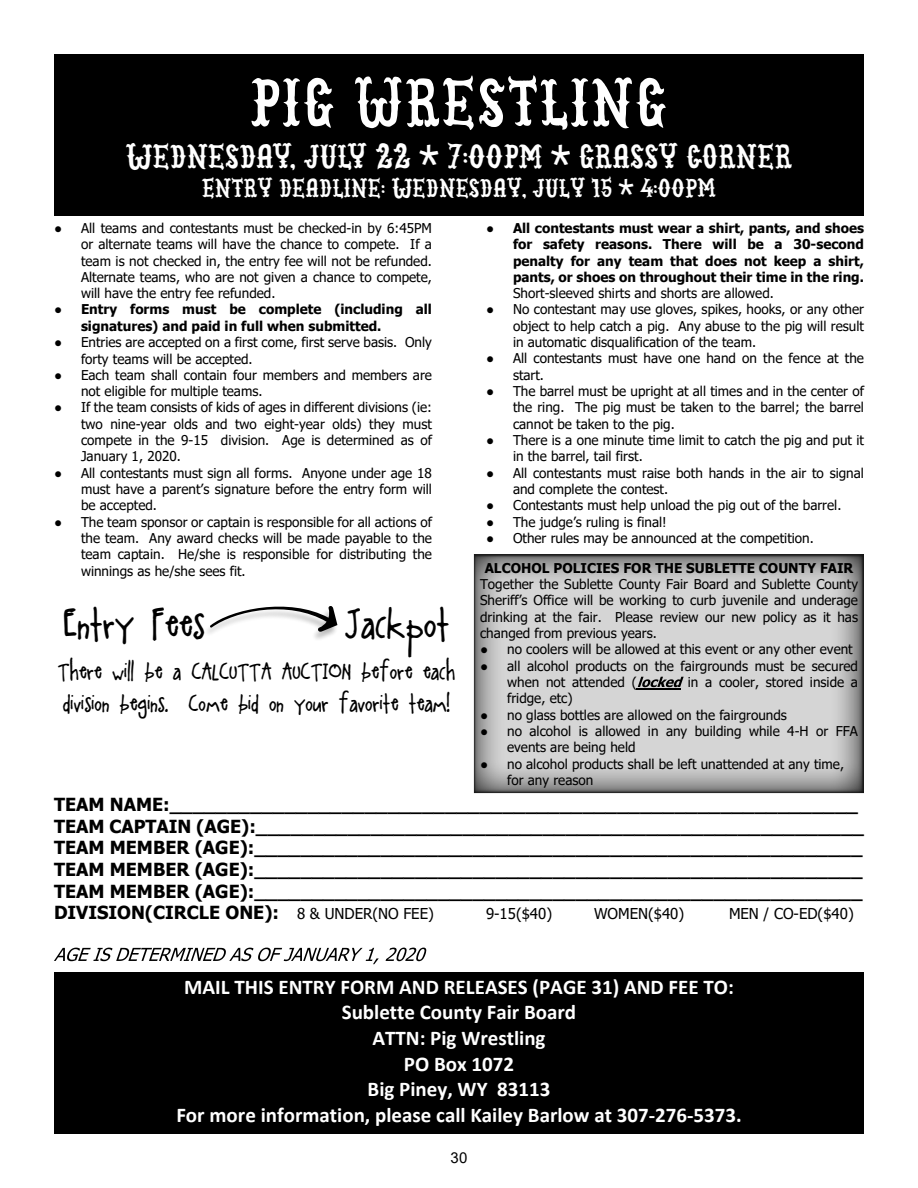
<style>
.page{position:relative;width:918px;height:1188px;background:#fff}
.page>*{position:absolute;margin:0;border:0;box-sizing:border-box;transform-origin:0 0}
.t1{font:36px "A Little Pot";color:#000}
.t2{font:27px "Cowboy Junk DEMO";color:#fff}
.t3{font:700 21px/25.7px "Calibri";color:#fff;text-align:center}
.t4{font:21px/32.8px "A Little Pot";color:#000}
.t5{font:21px "Cowboy Junk DEMO";color:#fff}
.t6{font:700 18px/21.8px "Tahoma";color:#000}
.t7{font:15px "Tahoma";color:#000}
.t8{font:15px "Arial";color:#000}
.t9{font:13.5px/16.4px "Tahoma";color:#000}
.t10{font:700 13.5px/16.4px "Tahoma";color:#000}
.s1{font-family:"Times New Roman"}
.s2{font-family:"Times New Roman";font-weight:400}
.s3{font-weight:400;font-size:15px}
</style>
<div class="page">
<img style="left:474px;top:554px;width:390px;height:239px">
<svg style="left:54px;top:948px;width:325px;height:16px"></svg>
<svg style="left:386px;top:948px;width:40px;height:13px"></svg>
<div style="left:54px;top:973px;width:810px;height:161px;background:#000"></div>
<div style="left:54px;top:54px;width:810px;height:162px;background:#000"></div>
<svg style="left:251px;top:78px;width:82px;height:50px"></svg>
<svg style="left:355px;top:75px;width:311px;height:55px"></svg>
<svg style="left:209px;top:606px;width:128px;height:26px"></svg>
<svg style="left:638px;top:677px;width:46px;height:10px"></svg>
<hr style="left:637px;top:688px;width:44px;height:1px;background:#000">
<h2 class="t2" style="left:126px;top:148px;width:668px">Wednesday, July 22 * 7:00PM * grassy corner</h2>
<h3 class="t5" style="left:202px;top:181px;width:516px">Entry deadline: Wednesday, July 15 * 4:00pm</h3>
<p class="t9" style="left:81px;top:221px;width:352px;text-align:justify;text-indent:-27px"><span class="s1">●</span> All teams and contestants must be checked-in by 6:45PM or alternate teams will have the chance to compete. If a team is not checked in, the entry fee will not be refunded.<br>Alternate teams, who are not given a chance to compete, will have the entry fee refunded.</p>
<p class="t10" style="left:81px;top:302px;width:353px;text-indent:-27px"><span class="s1">●</span> Entry forms must be complete (including all signatures) and paid in full when submitted.</p>
<p class="t9" style="left:81px;top:335px;width:352px;text-indent:-27px"><span class="s1">●</span> Entries are accepted on a first come, first serve basis. Only forty teams will be accepted.</p>
<p class="t9" style="left:81px;top:368px;width:352px;text-indent:-27px"><span class="s1">●</span> Each team shall contain four members and members are not eligible for multiple teams.</p>
<p class="t9" style="left:81px;top:401px;width:353px;text-align:justify;text-indent:-27px"><span class="s1">●</span> If the team consists of kids of ages in different divisions (ie: two nine-year olds and two eight-year olds) they must compete in the 9-15 division. Age is determined as of January 1, 2020.</p>
<p class="t9" style="left:81px;top:466px;width:352px;text-align:justify;text-indent:-27px"><span class="s1">●</span> All contestants must sign all forms. Anyone under age 18 must have a parent’s signature before the entry form will be accepted.</p>
<p class="t9" style="left:81px;top:515px;width:352px;text-align:justify;text-indent:-27px"><span class="s1">●</span> The team sponsor or captain is responsible for all actions of the team. Any award checks will be made payable to the team captain. He/she is responsible for distributing the winnings as he/she sees fit.</p>
<h1 class="t1" style="left:64px;top:613px;width:143px">Entry Fees</h1>
<h1 class="t1" style="left:345px;top:613px;width:106px">Jackpot</h1>
<h3 class="t4" style="left:58px;top:658px;width:399px">There will be a CALCUTTA AUCTION before each division begins. Come bid on your favorite team!</h3>
<p class="t10" style="left:513px;top:221px;width:353px;text-align:justify;text-indent:-27px"><span class="s2">●</span> All contestants must wear a shirt, pants, and shoes for safety reasons. There will be a 30-second penalty for any team that does not keep a shirt, pants, or shoes on throughout their time in the ring.</p>
<p class="t9" style="left:513px;top:286px;width:262px">Short-sleeved shirts and shorts are allowed.</p>
<p class="t9" style="left:513px;top:302px;width:352px;text-align:justify;text-indent:-27px"><span class="s1">●</span> No contestant may use gloves, spikes, hooks, or any other object to help catch a pig. Any abuse to the pig will result in automatic disqualification of the team.</p>
<p class="t9" style="left:513px;top:351px;width:352px;text-indent:-27px"><span class="s1">●</span> All contestants must have one hand on the fence at the start.</p>
<p class="t9" style="left:513px;top:384px;width:352px;text-align:justify;text-indent:-27px"><span class="s1">●</span> The barrel must be upright at all times and in the center of the ring. The pig must be taken to the barrel; the barrel cannot be taken to the pig.</p>
<p class="t9" style="left:513px;top:433px;width:352px;text-indent:-27px"><span class="s1">●</span> There is a one minute time limit to catch the pig and put it in the barrel, tail first.</p>
<p class="t9" style="left:513px;top:466px;width:352px;text-indent:-27px"><span class="s1">●</span> All contestants must raise both hands in the air to signal and complete the contest.</p>
<p class="t9" style="left:486px;top:498px;width:357px"><span class="s1">●</span> Contestants must help unload the pig out of the barrel.</p>
<p class="t9" style="left:486px;top:515px;width:182px"><span class="s1">●</span> The judge’s ruling is final!</p>
<p class="t9" style="left:486px;top:531px;width:329px"><span class="s1">●</span> Other rules may be announced at the competition.</p>
<p class="t10" style="left:485px;top:561px;width:370px">ALCOHOL POLICIES FOR THE SUBLETTE COUNTY FAIR</p>
<p class="t9" style="left:480px;top:577px;width:379px;text-align:justify">Together the Sublette County Fair Board and Sublette County Sheriff’s Office will be working to curb juvenile and underage drinking at the fair. Please review our new policy as it has changed from previous years.</p>
<p class="t9" style="left:480px;top:642px;width:374px"><span class="s1">●</span> no coolers will be allowed at this event or any other event</p>
<p class="t9" style="left:507px;top:659px;width:352px;text-indent:-27px"><span class="s1">●</span> all alcohol products on the fairgrounds must be secured when not attended (</p>
<p class="t9" style="left:688px;top:675px;width:172px">in a cooler, stored inside a</p>
<p class="t9" style="left:507px;top:691px;width:67px">fridge, etc)</p>
<p class="t9" style="left:480px;top:708px;width:308px"><span class="s1">●</span> no glass bottles are allowed on the fairgrounds</p>
<p class="t9" style="left:507px;top:724px;width:352px;text-indent:-27px"><span class="s1">●</span> no alcohol is allowed in any building while 4-H or FFA events are being held</p>
<p class="t9" style="left:507px;top:757px;width:339px;text-indent:-27px"><span class="s1">●</span> no alcohol products shall be left unattended at any time, for any reason</p>
<p class="t6" style="left:54px;top:795px;width:811px">TEAM NAME:____________________________________________________________ TEAM CAPTAIN (AGE):_____________________________________________________ TEAM MEMBER (AGE):_____________________________________________________ TEAM MEMBER (AGE):_____________________________________________________ TEAM MEMBER (AGE):_____________________________________________________ DIVISION(CIRCLE ONE): <span class="s3">8 &amp; UNDER(NO FEE)</span></p>
<p class="t7" style="left:486px;top:908px;width:68px">9-15($40)</p>
<p class="t7" style="left:594px;top:908px;width:92px">WOMEN($40)</p>
<p class="t7" style="left:729px;top:908px;width:126px">MEN / CO-ED($40)</p>
<h3 class="t3" style="left:176px;top:976px;width:567px">MAIL THIS ENTRY FORM AND RELEASES (PAGE 31) AND FEE TO:<br>Sublette County Fair Board<br>ATTN: Pig Wrestling<br>PO Box 1072<br>Big Piney, WY 83113<br>For more information, please call Kailey Barlow at 307-276-5373.</h3>
<p class="t8" style="left:451px;top:1152px;width:18px">30</p>
</div>
